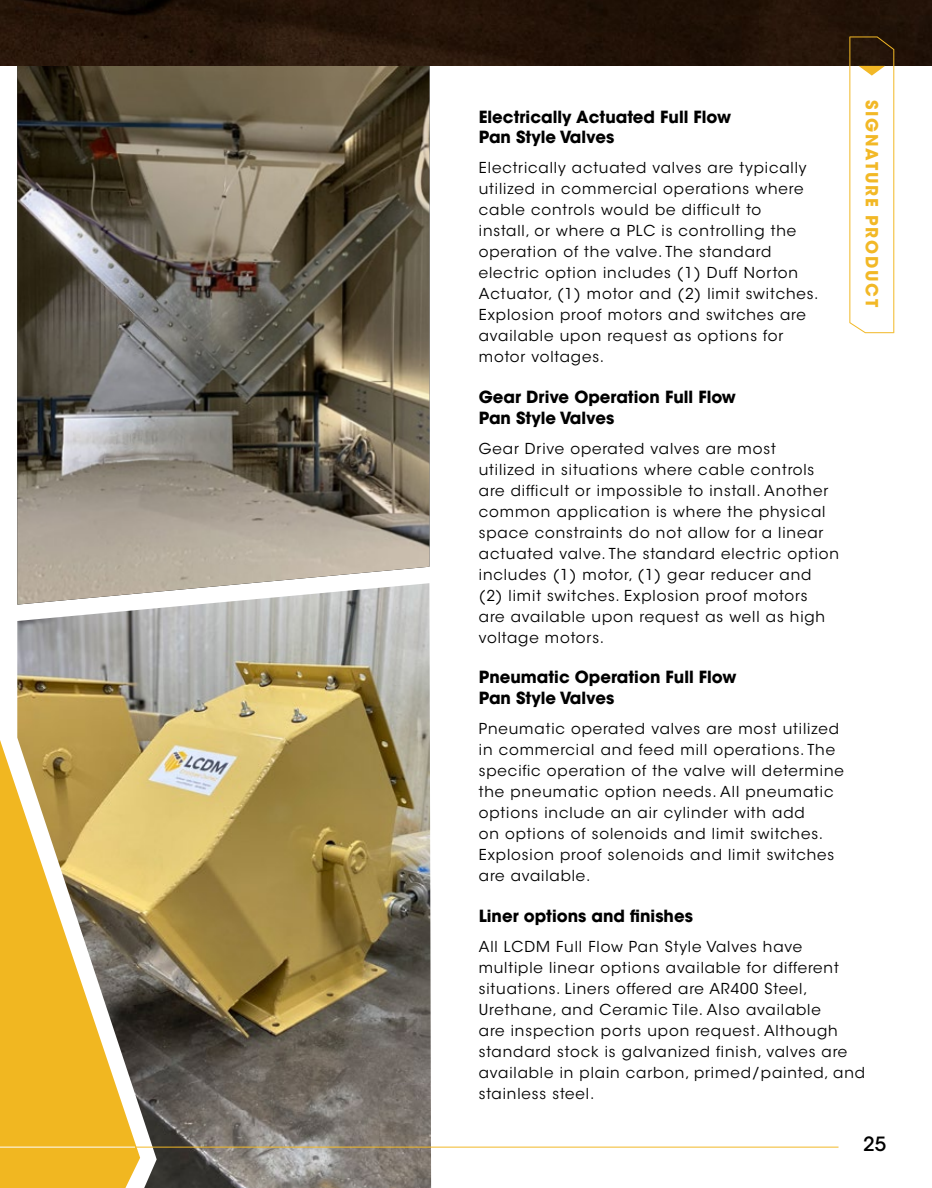
<style>
.page{position:relative;width:932px;height:1188px;background:#fff}
.page>*{position:absolute;margin:0;border:0;box-sizing:border-box;transform-origin:0 0}
.t1{font:500 19.5px "ITC Avant Garde Std";color:#000}
.t2{font:700 16.65px/21px "ITC Avant Garde Std";color:#000}
.t3{font:700 16.65px "ITC Avant Garde Std";letter-spacing:.11em;color:#f2b826}
.t4{font:15px/21px "ITC Avant Garde Std";letter-spacing:.06em;color:#000}
</style>
<div class="page">
<img style="left:17px;top:583px;width:414px;height:605px">
<img style="left:17px;top:66px;width:412px;height:539px">
<svg style="left:0;top:740px;width:140px;height:448px;background:#d8b04b"></svg>
<img style="left:0;top:0;width:932px;height:66px">
<svg style="left:848px;top:36px;width:46px;height:298px"></svg>
<hr style="left:0;top:1147px;width:838px;height:1px;background:#f2b826">
<hr style="left:0;top:1147px;width:135px;height:1px;background:#fff">
<p class="t3" style="left:882px;top:100px;width:209px;rotate:90deg">SIGNATURE PRODUCT</p>
<p class="t2" style="left:479px;top:107px;width:254px;line-height:19.8px">Electrically Actuated Full Flow<br>Pan Style Valves</p>
<p class="t4" style="left:479px;top:157px;width:341px">Electrically actuated valves are typically utilized in commercial operations where cable controls would be difficult to<br>install, or where a PLC is controlling the operation of the valve. The standard electric option includes (1) Duff Norton Actuator, (1) motor and (2) limit switches.<br>Explosion proof motors and switches are available upon request as options for motor voltages.</p>
<p class="t2" style="left:479px;top:386px;width:259px">Gear Drive Operation Full Flow<br>Pan Style Valves</p>
<p class="t4" style="left:479px;top:438px;width:362px">Gear Drive operated valves are most<br>utilized in situations where cable controls are difficult or impossible to install. Another common application is where the physical space constraints do not allow for a linear actuated valve. The standard electric option includes (1) motor, (1) gear reducer and<br>(2) limit switches. Explosion proof motors<br>are available upon request as well as high voltage motors.</p>
<p class="t2" style="left:479px;top:667px;width:259px">Pneumatic Operation Full Flow<br>Pan Style Valves</p>
<p class="t4" style="left:479px;top:719px;width:366px">Pneumatic operated valves are most utilized in commercial and feed mill operations. The specific operation of the valve will determine the pneumatic option needs. All pneumatic options include an air cylinder with add<br>on options of solenoids and limit switches.<br>Explosion proof solenoids and limit switches are available.</p>
<p class="t2" style="left:479px;top:906px;width:215px">Liner options and finishes</p>
<p class="t4" style="left:479px;top:936px;width:388px">All LCDM Full Flow Pan Style Valves have multiple linear options available for different situations. Liners offered are AR400 Steel, Urethane, and Ceramic Tile. Also available<br>are inspection ports upon request. Although standard stock is galvanized finish, valves are available in plain carbon, primed/painted, and stainless steel.</p>
<h1 class="t1" style="left:863px;top:1132px;width:25px">25</h1>
</div>
